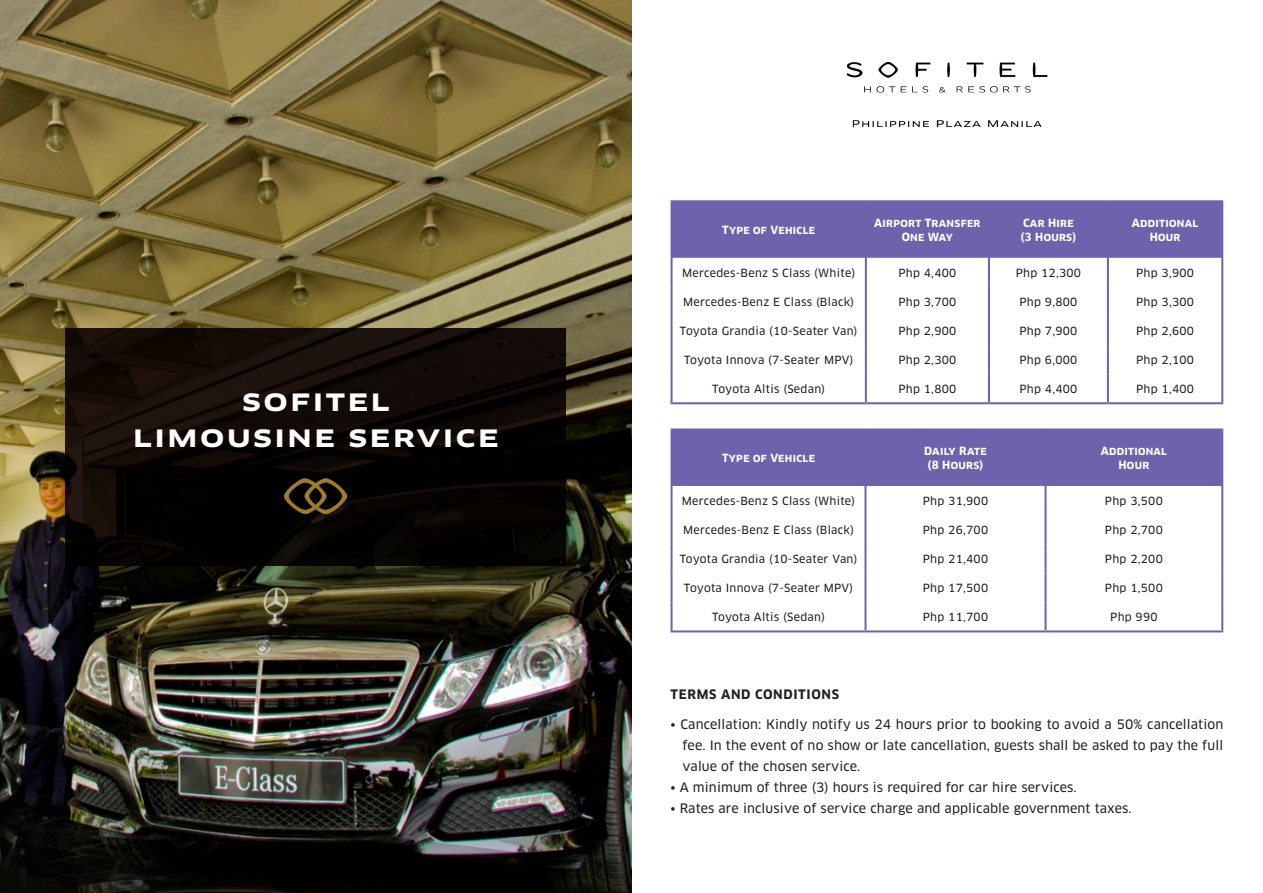
<style>
.page{position:relative;width:1263px;height:893px;background:#fff}
.page>*{position:absolute;margin:0;border:0;box-sizing:border-box;transform-origin:0 0}
.t1{font:700 23.4px "Clan OT Extd";letter-spacing:.11em;color:#fff}
.t2{font:12.75px/21px "Clan OT News";letter-spacing:.01em;color:#231f20;text-align:justify}
.t3{font:700 12.75px "Clan OT";letter-spacing:.05em;color:#231f20}
.t4{font:11.1px "Clan OT News";letter-spacing:.025em;color:#231f20}
.t5{font:700 11.1px "Clan OT";letter-spacing:.025em;color:#fff}
</style>
<div class="page">
<img style="left:0;top:0;width:631px;height:893px">
<img style="left:846px;top:61px;width:202px;height:66px">
<svg style="left:66px;top:328px;width:500px;height:237px;background:#0c0704"></svg>
<img style="left:285px;top:479px;width:62px;height:34px">
<div style="left:672px;top:202px;width:549px;height:56px;background:#6d63ac"></div>
<hr style="left:670px;top:200px;width:196px;height:2px;background:#6d63ac">
<hr style="left:866px;top:200px;width:123px;height:2px;background:#6d63ac">
<hr style="left:989px;top:200px;width:119px;height:2px;background:#6d63ac">
<hr style="left:1108px;top:200px;width:115px;height:2px;background:#6d63ac">
<hr style="left:670px;top:202px;width:2px;height:56px;background:#6d63ac">
<hr style="left:865px;top:202px;width:2px;height:56px;background:#6d63ac">
<hr style="left:988px;top:202px;width:2px;height:56px;background:#6d63ac">
<hr style="left:1107px;top:202px;width:2px;height:56px;background:#6d63ac">
<hr style="left:1221px;top:202px;width:2px;height:56px;background:#6d63ac">
<hr style="left:670px;top:258px;width:2px;height:29px;background:#6d63ac">
<hr style="left:865px;top:258px;width:2px;height:29px;background:#6d63ac">
<hr style="left:988px;top:258px;width:2px;height:29px;background:#6d63ac">
<hr style="left:1107px;top:258px;width:2px;height:29px;background:#6d63ac">
<hr style="left:1221px;top:258px;width:2px;height:29px;background:#6d63ac">
<hr style="left:670px;top:287px;width:2px;height:29px;background:#6d63ac">
<hr style="left:865px;top:287px;width:2px;height:29px;background:#6d63ac">
<hr style="left:988px;top:287px;width:2px;height:29px;background:#6d63ac">
<hr style="left:1107px;top:287px;width:2px;height:29px;background:#6d63ac">
<hr style="left:1221px;top:287px;width:2px;height:29px;background:#6d63ac">
<hr style="left:670px;top:316px;width:2px;height:29px;background:#6d63ac">
<hr style="left:865px;top:316px;width:2px;height:29px;background:#6d63ac">
<hr style="left:988px;top:316px;width:2px;height:29px;background:#6d63ac">
<hr style="left:1107px;top:316px;width:2px;height:29px;background:#6d63ac">
<hr style="left:1221px;top:316px;width:2px;height:29px;background:#6d63ac">
<hr style="left:670px;top:345px;width:2px;height:29px;background:#6d63ac">
<hr style="left:865px;top:345px;width:2px;height:29px;background:#6d63ac">
<hr style="left:988px;top:345px;width:2px;height:29px;background:#6d63ac">
<hr style="left:1107px;top:345px;width:2px;height:29px;background:#6d63ac">
<hr style="left:1221px;top:345px;width:2px;height:29px;background:#6d63ac">
<hr style="left:670px;top:374px;width:2px;height:28px;background:#6d63ac">
<hr style="left:865px;top:374px;width:2px;height:28px;background:#6d63ac">
<hr style="left:988px;top:374px;width:2px;height:28px;background:#6d63ac">
<hr style="left:1107px;top:374px;width:2px;height:28px;background:#6d63ac">
<hr style="left:1221px;top:374px;width:2px;height:28px;background:#6d63ac">
<hr style="left:670px;top:402px;width:196px;height:2px;background:#6d63ac">
<hr style="left:866px;top:402px;width:123px;height:2px;background:#6d63ac">
<hr style="left:989px;top:402px;width:119px;height:2px;background:#6d63ac">
<hr style="left:1108px;top:402px;width:115px;height:2px;background:#6d63ac">
<div style="left:672px;top:430px;width:549px;height:56px;background:#6d63ac"></div>
<hr style="left:670px;top:428px;width:195px;height:2px;background:#6d63ac">
<hr style="left:865px;top:428px;width:180px;height:2px;background:#6d63ac">
<hr style="left:1045px;top:428px;width:178px;height:2px;background:#6d63ac">
<hr style="left:670px;top:430px;width:2px;height:56px;background:#6d63ac">
<hr style="left:864px;top:430px;width:2px;height:56px;background:#6d63ac">
<hr style="left:1044px;top:430px;width:2px;height:56px;background:#6d63ac">
<hr style="left:1221px;top:430px;width:2px;height:56px;background:#6d63ac">
<hr style="left:670px;top:486px;width:2px;height:29px;background:#6d63ac">
<hr style="left:864px;top:486px;width:2px;height:29px;background:#6d63ac">
<hr style="left:1044px;top:486px;width:2px;height:29px;background:#6d63ac">
<hr style="left:1221px;top:486px;width:2px;height:29px;background:#6d63ac">
<hr style="left:670px;top:515px;width:2px;height:29px;background:#6d63ac">
<hr style="left:864px;top:515px;width:2px;height:29px;background:#6d63ac">
<hr style="left:1044px;top:515px;width:2px;height:29px;background:#6d63ac">
<hr style="left:1221px;top:515px;width:2px;height:29px;background:#6d63ac">
<hr style="left:670px;top:544px;width:2px;height:29px;background:#6d63ac">
<hr style="left:864px;top:544px;width:2px;height:29px;background:#6d63ac">
<hr style="left:1044px;top:544px;width:2px;height:29px;background:#6d63ac">
<hr style="left:1221px;top:544px;width:2px;height:29px;background:#6d63ac">
<hr style="left:670px;top:573px;width:2px;height:29px;background:#6d63ac">
<hr style="left:864px;top:573px;width:2px;height:29px;background:#6d63ac">
<hr style="left:1044px;top:573px;width:2px;height:29px;background:#6d63ac">
<hr style="left:1221px;top:573px;width:2px;height:29px;background:#6d63ac">
<hr style="left:670px;top:602px;width:2px;height:28px;background:#6d63ac">
<hr style="left:864px;top:602px;width:2px;height:28px;background:#6d63ac">
<hr style="left:1044px;top:602px;width:2px;height:28px;background:#6d63ac">
<hr style="left:1221px;top:602px;width:2px;height:28px;background:#6d63ac">
<hr style="left:670px;top:630px;width:195px;height:2px;background:#6d63ac">
<hr style="left:865px;top:630px;width:180px;height:2px;background:#6d63ac">
<hr style="left:1045px;top:630px;width:178px;height:2px;background:#6d63ac">
<p class="t1" style="left:242px;top:388px;width:149px">SOFITEL</p>
<p class="t1" style="left:133px;top:424px;width:367px">LIMOUSINE SERVICE</p>
<p class="t5" style="left:722px;top:223px;width:94px">Type of Vehicle</p>
<p class="t5" style="left:874px;top:217px;width:108px">Airport Transfer</p>
<p class="t5" style="left:902px;top:230px;width:53px">One Way</p>
<p class="t5" style="left:1023px;top:217px;width:52px">Car Hire</p>
<p class="t5" style="left:1020px;top:230px;width:58px">(3 Hours)</p>
<p class="t5" style="left:1132px;top:217px;width:68px">Additional</p>
<p class="t5" style="left:1150px;top:230px;width:32px">Hour</p>
<p class="t4" style="left:682px;top:266px;width:175px">Mercedes-Benz S Class (White)</p>
<p class="t4" style="left:898px;top:266px;width:59px">Php 4,400</p>
<p class="t4" style="left:1016px;top:266px;width:67px">Php 12,300</p>
<p class="t4" style="left:1136px;top:266px;width:59px">Php 3,900</p>
<p class="t4" style="left:683px;top:295px;width:172px">Mercedes-Benz E Class (Black)</p>
<p class="t4" style="left:898px;top:295px;width:59px">Php 3,700</p>
<p class="t4" style="left:1019px;top:295px;width:59px">Php 9,800</p>
<p class="t4" style="left:1136px;top:295px;width:59px">Php 3,300</p>
<p class="t4" style="left:680px;top:324px;width:179px">Toyota Grandia (10-Seater Van)</p>
<p class="t4" style="left:898px;top:324px;width:59px">Php 2,900</p>
<p class="t4" style="left:1019px;top:324px;width:59px">Php 7,900</p>
<p class="t4" style="left:1136px;top:324px;width:59px">Php 2,600</p>
<p class="t4" style="left:684px;top:353px;width:171px">Toyota Innova (7-Seater MPV)</p>
<p class="t4" style="left:898px;top:353px;width:59px">Php 2,300</p>
<p class="t4" style="left:1019px;top:353px;width:59px">Php 6,000</p>
<p class="t4" style="left:1136px;top:353px;width:59px">Php 2,100</p>
<p class="t4" style="left:712px;top:382px;width:114px">Toyota Altis (Sedan)</p>
<p class="t4" style="left:898px;top:382px;width:59px">Php 1,800</p>
<p class="t4" style="left:1019px;top:382px;width:59px">Php 4,400</p>
<p class="t4" style="left:1136px;top:382px;width:59px">Php 1,400</p>
<p class="t5" style="left:722px;top:451px;width:94px">Type of Vehicle</p>
<p class="t5" style="left:924px;top:445px;width:64px">Daily Rate</p>
<p class="t5" style="left:927px;top:458px;width:58px">(8 Hours)</p>
<p class="t5" style="left:1101px;top:445px;width:68px">Additional</p>
<p class="t5" style="left:1118px;top:458px;width:32px">Hour</p>
<p class="t4" style="left:682px;top:494px;width:175px">Mercedes-Benz S Class (White)</p>
<p class="t4" style="left:923px;top:494px;width:67px">Php 31,900</p>
<p class="t4" style="left:1105px;top:494px;width:59px">Php 3,500</p>
<p class="t4" style="left:683px;top:523px;width:172px">Mercedes-Benz E Class (Black)</p>
<p class="t4" style="left:923px;top:523px;width:67px">Php 26,700</p>
<p class="t4" style="left:1105px;top:523px;width:59px">Php 2,700</p>
<p class="t4" style="left:680px;top:552px;width:179px">Toyota Grandia (10-Seater Van)</p>
<p class="t4" style="left:923px;top:552px;width:67px">Php 21,400</p>
<p class="t4" style="left:1105px;top:552px;width:59px">Php 2,200</p>
<p class="t4" style="left:684px;top:581px;width:171px">Toyota Innova (7-Seater MPV)</p>
<p class="t4" style="left:923px;top:581px;width:67px">Php 17,500</p>
<p class="t4" style="left:1105px;top:581px;width:59px">Php 1,500</p>
<p class="t4" style="left:712px;top:611px;width:114px">Toyota Altis (Sedan)</p>
<p class="t4" style="left:923px;top:611px;width:67px">Php 11,700</p>
<p class="t4" style="left:1110px;top:611px;width:49px">Php 990</p>
<p class="t3" style="left:671px;top:686px;width:170px">TERMS AND CONDITIONS</p>
<p class="t2" style="left:682px;top:713px;width:542px;text-indent:-12px">• Cancellation: Kindly notify us 24 hours prior to booking to avoid a 50% cancellation fee. In the event of no show or late cancellation, guests shall be asked to pay the full value of the chosen service.</p>
<p class="t2" style="left:670px;top:776px;width:408px">• A minimum of three (3) hours is required for car hire services.</p>
<p class="t2" style="left:670px;top:797px;width:463px">• Rates are inclusive of service charge and applicable government taxes.</p>
</div>
